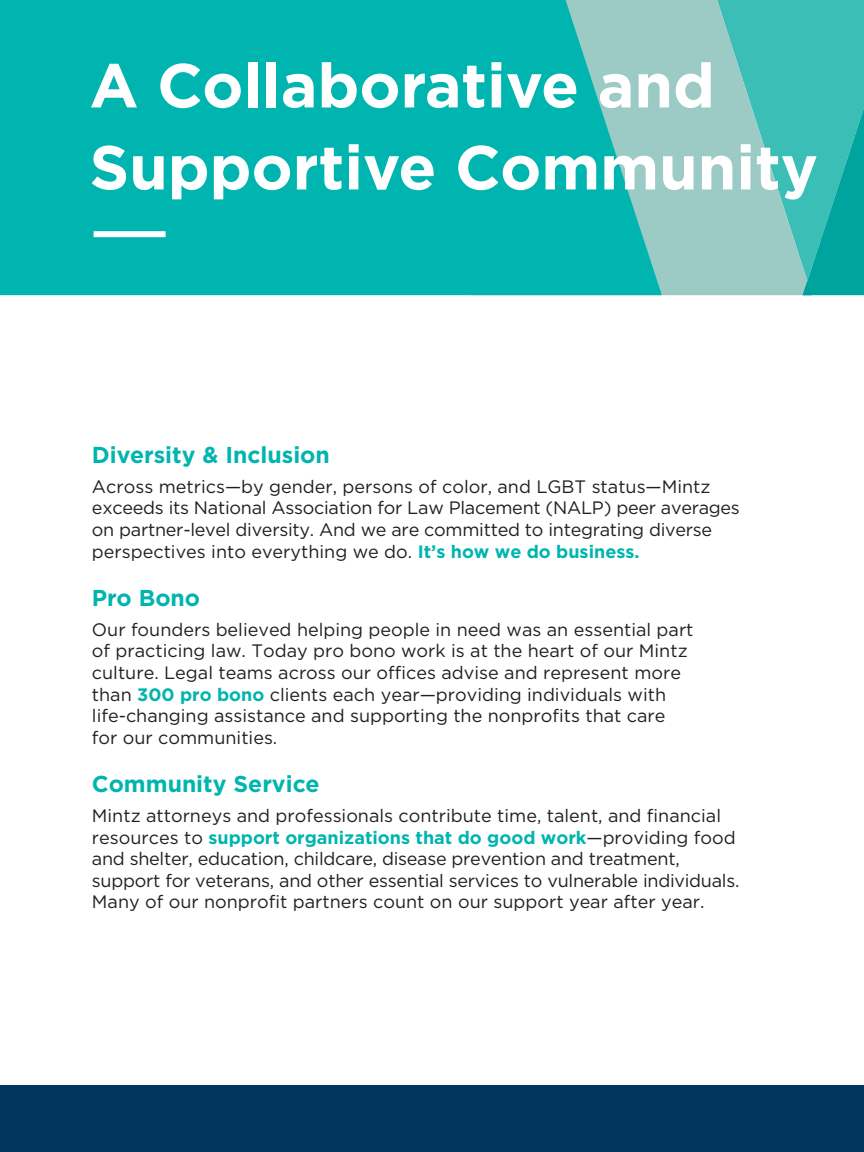
<style>
.page{position:relative;width:864px;height:1152px;background:#fff}
.page>*{position:absolute;margin:0;border:0;box-sizing:border-box;transform-origin:0 0}
.KO_head{font:700 62px/82px "Gotham";color:#fff}
.subheads{font:700 23px "Gotham";color:#00b5af}
.running_text{font:18px/21.6px "Gotham";color:#231f20}
.s1{font-weight:700;color:#00b5af}
</style>
<div class="page">
<div style="left:812px;top:0;width:52px;height:108px;background:#3bbeb5"></div>
<svg style="left:662px;top:0;width:150px;height:295px;background:#80c6c0"></svg>
<svg style="left:0;top:0;width:662px;height:295px;background:#0bb6b0"></svg>
<svg style="left:803px;top:108px;width:61px;height:187px;background:#1eb1a9"></svg>
<div style="left:94px;top:231px;width:72px;height:6px;background:#fff"></div>
<div style="left:0;top:1086px;width:864px;height:66px;background:#003560"></div>
<p class="KO_head" style="left:90px;top:44px;width:730px">A Collaborative and<br>Supportive Community</p>
<p class="subheads" style="left:92px;top:439px;width:239px">Diversity &amp; Inclusion</p>
<p class="running_text" style="left:92px;top:475px;width:650px">Across metrics—by gender, persons of color, and LGBT status—Mintz exceeds its National Association for Law Placement (NALP) peer averages on partner-level diversity. And we are committed to integrating diverse perspectives into everything we do. <span class="s1">It’s how we do business.</span></p>
<p class="subheads" style="left:92px;top:582px;width:110px">Pro Bono</p>
<p class="running_text" style="left:92px;top:618px;width:603px">Our founders believed helping people in need was an essential part of practicing law. Today pro bono work is at the heart of our Mintz culture. Legal teams across our offices advise and represent more than <span class="s1">300 pro bono</span> clients each year—providing individuals with life-changing assistance and supporting the nonprofits that care for our communities.</p>
<p class="subheads" style="left:92px;top:768px;width:229px">Community Service</p>
<p class="running_text" style="left:92px;top:805px;width:649px">Mintz attorneys and professionals contribute time, talent, and financial resources to <span class="s1">support organizations that do good work</span>—providing food and shelter, education, childcare, disease prevention and treatment, support for veterans, and other essential services to vulnerable individuals.<br>Many of our nonprofit partners count on our support year after year.</p>
</div>
